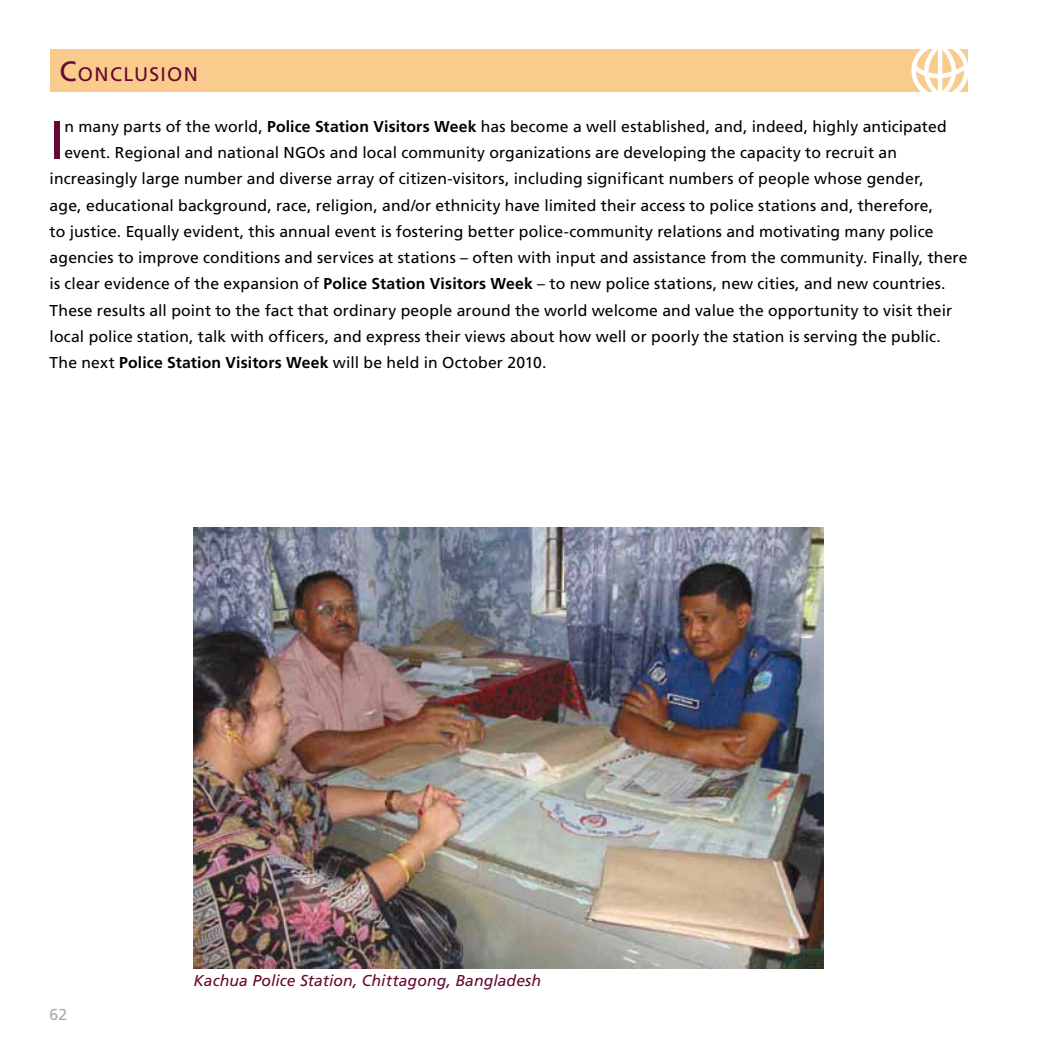
<style>
.page{position:relative;width:1042px;height:1042px;background:#fff}
.page>*{position:absolute;margin:0;border:0;box-sizing:border-box;transform-origin:0 0}
.t1{font:53.38px "Frutiger LT Std";color:#650a33}
.t2{font:19.6px "Frutiger LT Std";letter-spacing:.065em;color:#650a33}
.t3{font:15.75px "Frutiger LT Std";letter-spacing:.005em;color:#000}
.t4{font:italic 15.75px "Frutiger LT Std";letter-spacing:.005em;color:#650a33}
.t5{font:15.75px "Frutiger LT Std";color:#a7a9ac}
.s1{font-size:28px}
.s2{font-weight:700}
</style>
<div class="page">
<div style="left:50px;top:49px;width:917px;height:42px;background:#f9cb8d"></div>
<svg style="left:910px;top:49px;width:58px;height:43px"></svg>
<img style="left:193px;top:527px;width:630px;height:441px">
<p class="t2" style="left:60px;top:62px;width:140px"><span class="s1">C</span>ONCLUSION</p>
<h1 class="t1" style="left:50px;top:108px;width:16px">I</h1>
<p class="t3" style="left:64px;top:117px;width:884px">n many parts of the world, <span class="s2">Police Station Visitors Week</span> has become a well established, and, indeed, highly anticipated</p>
<p class="t3" style="left:64px;top:143px;width:834px">event. Regional and national NGOs and local community organizations are developing the capacity to recruit an</p>
<p class="t3" style="left:50px;top:170px;width:875px">increasingly large number and diverse array of citizen-visitors, including significant numbers of people whose gender,</p>
<p class="t3" style="left:50px;top:196px;width:885px">age, educational background, race, religion, and/or ethnicity have limited their access to police stations and, therefore,</p>
<p class="t3" style="left:50px;top:222px;width:885px">to justice. Equally evident, this annual event is fostering better police-community relations and motivating many police</p>
<p class="t3" style="left:50px;top:248px;width:919px">agencies to improve conditions and services at stations – often with input and assistance from the community. Finally, there</p>
<p class="t3" style="left:50px;top:275px;width:897px">is clear evidence of the expansion of <span class="s2">Police Station Visitors Week</span> – to new police stations, new cities, and new countries.</p>
<p class="t3" style="left:50px;top:301px;width:904px">These results all point to the fact that ordinary people around the world welcome and value the opportunity to visit their</p>
<p class="t3" style="left:50px;top:327px;width:893px">local police station, talk with officers, and express their views about how well or poorly the station is serving the public.</p>
<p class="t3" style="left:50px;top:353px;width:498px">The next <span class="s2">Police Station Visitors Week</span> will be held in October 2010.</p>
<p class="t5" style="left:50px;top:1005px;width:19px">62</p>
<p class="t4" style="left:193px;top:971px;width:349px">Kachua Police Station, Chittagong, Bangladesh</p>
</div>
